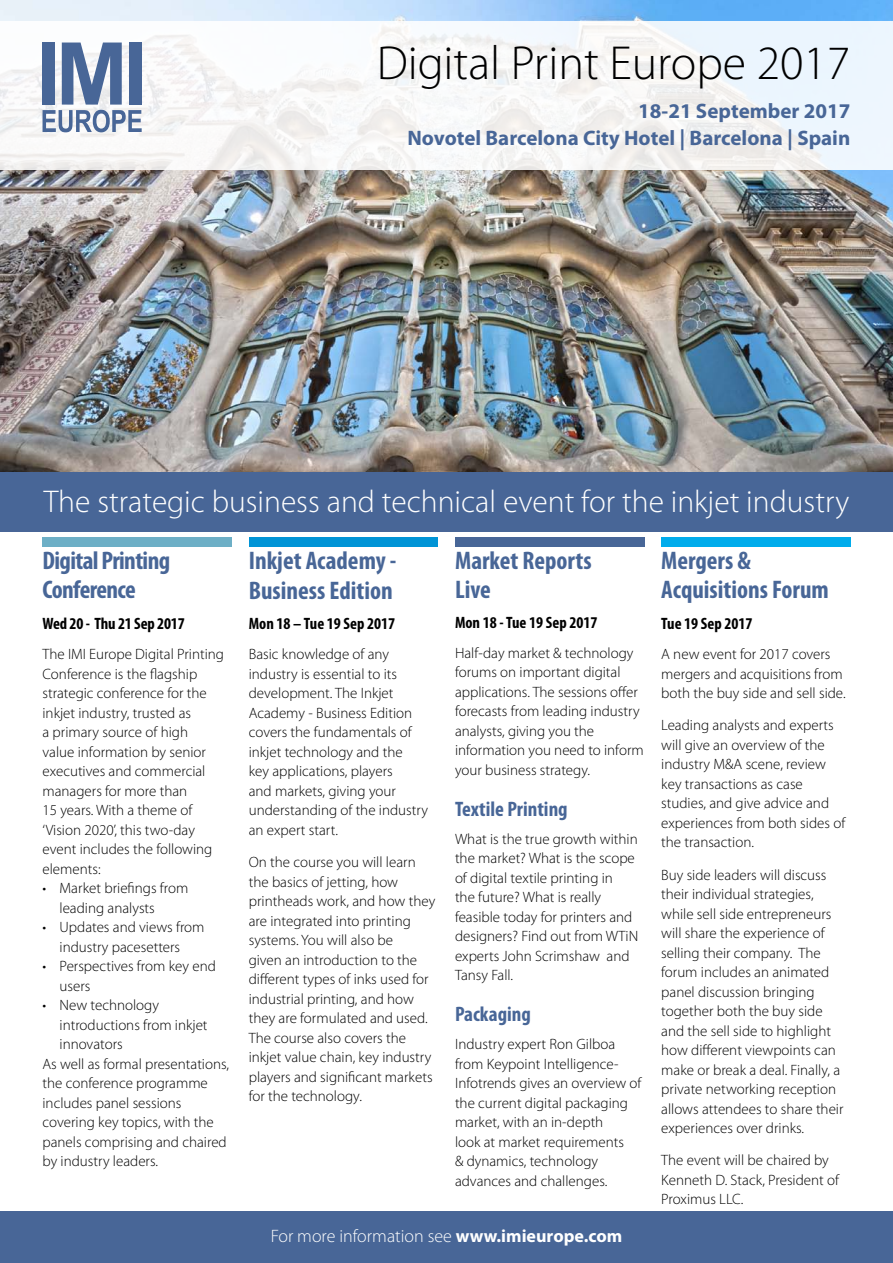
<style>
.page{position:relative;width:893px;height:1263px;background:#fff}
.page>*{position:absolute;margin:0;border:0;box-sizing:border-box;transform-origin:0 0}
.t1{font:300 48px "Myriad Pro";color:#000}
.t2{font:300 31.5px "Myriad Pro";color:#fff}
.t3{font:700 condensed 25.5px/28.5px "Myriad Pro";color:#486697}
.t4{font:700 condensed 25.5px/28.5px "Myriad Pro";letter-spacing:-.025em;color:#486697}
.t5{font:700 21px/27px "Myriad Pro";color:#486697;text-align:right}
.t6{font:700 condensed 21px "Myriad Pro";color:#486697}
.t7{font:300 18px "Myriad Pro";color:#fff}
.t8{font:700 condensed 16.5px "Myriad Pro";color:#000}
.t9{font:300 15px/19.5px "Myriad Pro";color:#000}
.s1{font-weight:700}
</style>
<div class="page">
<img style="left:0;top:0;width:893px;height:472px">
<div style="left:0;top:472px;width:893px;height:59px;background:#486697"></div>
<div style="left:43px;top:537px;width:189px;height:9px;background:#6dafc6"></div>
<div style="left:455px;top:537px;width:189px;height:9px;background:#486697"></div>
<div style="left:249px;top:537px;width:189px;height:9px;background:#0094d6"></div>
<div style="left:0;top:21px;width:893px;height:149px;background:linear-gradient(to bottom,#f5f9fc,#f4f3f2)"></div>
<svg style="left:43px;top:43px;width:99px;height:89px"></svg>
<div style="left:0;top:1212px;width:893px;height:51px;background:#486697"></div>
<div style="left:661px;top:537px;width:189px;height:9px;background:#00acec"></div>
<h1 class="t1" style="left:377px;top:34px;width:475px">Digital Print Europe 2017</h1>
<h3 class="t5" style="left:407px;top:97px;width:444px">18-21 September 2017<br>Novotel Barcelona City Hotel | Barcelona | Spain</h3>
<h2 class="t2" style="left:44px;top:482px;width:807px">The strategic business and technical event for the inkjet industry</h2>
<h3 class="t4" style="left:43px;top:546px;width:129px">Digital Printing<br>Conference</h3>
<p class="t8" style="left:43px;top:613px;width:144px">Wed 20 - Thu 21 Sep 2017</p>
<p class="t9" style="left:43px;top:644px;width:183px">The IMI Europe Digital Printing<br>Conference is the flagship strategic conference for the inkjet industry, trusted as<br>a primary source of high<br>value information by senior executives and commercial managers for more than<br>15 years. With a theme of ‘Vision 2020’, this two-day event includes the following elements:</p>
<p class="t9" style="left:60px;top:878px;width:130px;text-indent:-17px">• Market briefings from leading analysts</p>
<p class="t9" style="left:43px;top:917px;width:164px;text-align:center">• Updates and views from industry pacesetters</p>
<p class="t9" style="left:60px;top:956px;width:158px;text-indent:-17px">• Perspectives from key end users</p>
<p class="t9" style="left:43px;top:995px;width:118px">• New technology</p>
<p class="t9" style="left:60px;top:1015px;width:150px">introductions from inkjet</p>
<p class="t9" style="left:60px;top:1034px;width:65px">innovators</p>
<p class="t9" style="left:43px;top:1054px;width:188px">As well as formal presentations,</p>
<p class="t9" style="left:43px;top:1073px;width:167px">the conference programme</p>
<p class="t9" style="left:43px;top:1093px;width:141px">includes panel sessions</p>
<p class="t9" style="left:43px;top:1112px;width:173px">covering key topics, with the</p>
<p class="t9" style="left:43px;top:1132px;width:186px">panels comprising and chaired</p>
<p class="t9" style="left:43px;top:1151px;width:117px">by industry leaders.</p>
<h3 class="t3" style="left:249px;top:545px;width:149px;line-height:30px">Inkjet Academy -<br>Business Edition</h3>
<p class="t8" style="left:249px;top:613px;width:148px">Mon 18 – Tue 19 Sep 2017</p>
<p class="t9" style="left:249px;top:644px;width:181px">Basic knowledge of any industry is essential to its development. The Inkjet<br>Academy - Business Edition covers the fundamentals of inkjet technology and the<br>key applications, players<br>and markets, giving your understanding of the industry an expert start.</p>
<p class="t9" style="left:249px;top:852px;width:188px">On the course you will learn the basics of jetting, how printheads work, and how they are integrated into printing systems. You will also be<br>given an introduction to the different types of inks used for industrial printing, and how they are formulated and used.<br>The course also covers the inkjet value chain, key industry players and significant markets for the technology.</p>
<h3 class="t3" style="left:455px;top:546px;width:138px">Market Reports<br>Live</h3>
<p class="t8" style="left:455px;top:612px;width:144px">Mon 18 - Tue 19 Sep 2017</p>
<p class="t9" style="left:455px;top:643px;width:190px">Half-day market &amp; technology forums on important digital applications. The sessions offer forecasts from leading industry analysts, giving you the information you need to inform your business strategy.</p>
<h3 class="t6" style="left:455px;top:796px;width:114px">Textile Printing</h3>
<p class="t9" style="left:455px;top:829px;width:185px">What is the true growth within the market? What is the scope of digital textile printing in<br>the future? What is really feasible today for printers and designers? Find out from WTiN experts John Scrimshaw and<br>Tansy Fall.</p>
<h3 class="t6" style="left:455px;top:1001px;width:77px">Packaging</h3>
<p class="t9" style="left:455px;top:1034px;width:188px">Industry expert Ron Gilboa from Keypoint Intelligence-<br>Infotrends gives an overview of the current digital packaging market, with an in-depth<br>look at market requirements<br>&amp; dynamics, technology advances and challenges.</p>
<p class="t7" style="left:271px;top:1225px;width:353px">For more information see <span class="s1">www.imieurope.com</span></p>
<h3 class="t3" style="left:661px;top:546px;width:169px">Mergers &amp;<br>Acquisitions Forum</h3>
<p class="t8" style="left:661px;top:613px;width:93px">Tue 19 Sep 2017</p>
<p class="t9" style="left:661px;top:644px;width:186px">A new event for 2017 covers mergers and acquisitions from both the buy side and sell side.</p>
<p class="t9" style="left:661px;top:715px;width:186px">Leading analysts and experts will give an overview of the industry M&amp;A scene, review key transactions as case studies, and give advice and experiences from both sides of the transaction.</p>
<p class="t9" style="left:661px;top:865px;width:184px">Buy side leaders will discuss their individual strategies, while sell side entrepreneurs will share the experience of selling their company. The forum includes an animated panel discussion bringing together both the buy side and the sell side to highlight how different viewpoints can make or break a deal. Finally, a private networking reception allows attendees to share their experiences over drinks.</p>
<p class="t9" style="left:661px;top:1150px;width:179px">The event will be chaired by<br>Kenneth D. Stack, President of<br>Proximus LLC.</p>
</div>
